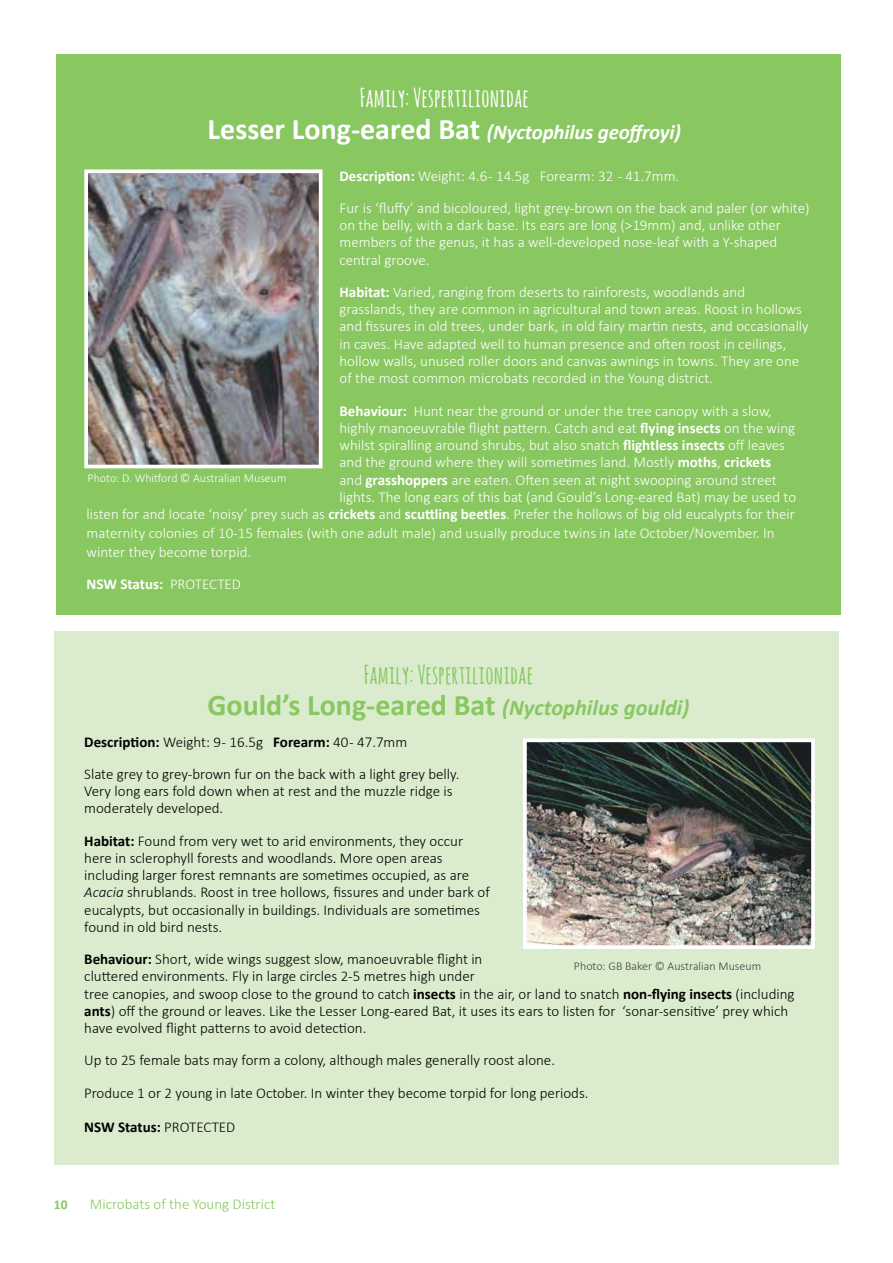
<style>
.page{position:relative;width:893px;height:1263px;background:#fff}
.page>*{position:absolute;margin:0;border:0;box-sizing:border-box;transform-origin:0 0}
.t1{font:700 30px "Calibri";color:#89c761}
.t2{font:700 25.5px "Amatic SC";color:#89c761}
.t3{font:700 25.5px "Amatic SC";color:#fff}
.t4{font:italic 700 21px "Calibri";letter-spacing:-.01em;color:#fff}
.t5{font:300 15px/17.2px "Calibri";color:#fff}
.t6{font:300 15px/17.2px "Calibri";color:#000}
.t7{font:300 15px "Calibri";color:#89c761}
.t8{font:700 15px "Calibri";color:#000}
.t9{font:700 15px "Calibri";color:#fff}
.t10{font:700 13.5px "Calibri";color:#89c761}
.t11{font:300 12px "Calibri";color:#fff}
.t12{font:300 12px "Calibri";color:#414042}
.s1{font-style:normal;font-size:30px}
.s2{font-weight:700}
.s3{font-weight:300}
.s4{font-style:italic;font-size:22.5px}
.s5{font-style:italic}
</style>
<div class="page">
<div style="left:56px;top:54px;width:785px;height:560px;background:#89c761"></div>
<div style="left:54px;top:631px;width:785px;height:534px;background:#daeccd"></div>
<img style="left:528px;top:743px;width:282px;height:201px">
<div style="left:523px;top:738px;width:292px;height:211px;border:4px solid #fff"></div>
<img style="left:89px;top:174px;width:228px;height:289px">
<div style="left:84px;top:169px;width:238px;height:299px;border:4px solid #fff"></div>
<h2 class="t3" style="left:360px;top:79px;width:171px">Family: Vespertilionidae</h2>
<h3 class="t4" style="left:208px;top:117px;width:475px"><span class="s1">Lesser Long-eared Bat</span> (Nyctophilus geoffroyi)</h3>
<p class="t5" style="left:339px;top:159px;width:472px;line-height:32.2px"><span class="s2">Description:</span> Weight: 4.6- 14.5g Forearm: 32 - 41.7mm.<br>Fur is ‘fluffy’ and bicoloured, light grey-brown on the back and paler (or white)</p>
<p class="t5" style="left:339px;top:216px;width:443px">on the belly, with a dark base. Its ears are long (&gt;19mm) and, unlike other members of the genus, it has a well-developed nose-leaf with a Y-shaped central groove.</p>
<p class="t5" style="left:339px;top:283px;width:471px"><span class="s2">Habitat:</span> Varied, ranging from deserts to rainforests, woodlands and grasslands, they are common in agricultural and town areas. Roost in hollows and fissures in old trees, under bark, in old fairy martin nests, and occasionally in caves. Have adapted well to human presence and often roost in ceilings, hollow walls, unused roller doors and canvas awnings in towns. They are one of the most common microbats recorded in the Young district.</p>
<p class="t5" style="left:339px;top:402px;width:434px"><span class="s2">Behaviour:</span> Hunt near the ground or under the tree canopy with a slow,</p>
<p class="t5" style="left:339px;top:419px;width:457px">highly manoeuvrable flight pattern. Catch and eat <span class="s2">flying insects</span> on the wing</p>
<p class="t5" style="left:339px;top:436px;width:447px">whilst spiralling around shrubs, but also snatch <span class="s2">flightless insects</span> off leaves</p>
<p class="t5" style="left:339px;top:453px;width:433px">and the ground where they will sometimes land. Mostly <span class="s2">moths</span>, <span class="s2">crickets</span></p>
<p class="t5" style="left:339px;top:471px;width:439px">and <span class="s2">grasshoppers</span> are eaten. Often seen at night swooping around street</p>
<p class="t5" style="left:339px;top:488px;width:458px">lights. The long ears of this bat (and Gould’s Long-eared Bat) may be used to</p>
<p class="t5" style="left:87px;top:505px;width:710px">listen for and locate ‘noisy’ prey such as <span class="s2">crickets</span> and <span class="s2">scuttling beetles</span>. Prefer the hollows of big old eucalypts for their</p>
<p class="t5" style="left:87px;top:523px;width:690px;line-height:18.9px">maternity colonies of 10-15 females (with one adult male) and usually produce twins in late October/November. In winter they become torpid.</p>
<p class="t9" style="left:87px;top:574px;width:156px">NSW Status: <span class="s3">PROTECTED</span></p>
<p class="t11" style="left:88px;top:470px;width:201px">Photo: D. Whitford © Australian Museum</p>
<h2 class="t2" style="left:364px;top:656px;width:171px">Family: Vespertilionidae</h2>
<h1 class="t1" style="left:207px;top:684px;width:483px">Gould’s Long-eared Bat <span class="s4">(Nyctophilus gouldi)</span></h1>
<p class="t6" style="left:84px;top:725px;width:377px;line-height:32.2px"><span class="s2">Description:</span> Weight: 9- 16.5g <span class="s2">Forearm:</span> 40 - 47.7mm<br>Slate grey to grey-brown fur on the back with a light grey belly.</p>
<p class="t6" style="left:84px;top:782px;width:370px">Very long ears fold down when at rest and the muzzle ridge is moderately developed.</p>
<p class="t6" style="left:84px;top:832px;width:407px"><span class="s2">Habitat:</span> Found from very wet to arid environments, they occur here in sclerophyll forests and woodlands. More open areas including larger forest remnants are sometimes occupied, as are <span class="s5">Acacia</span> shrublands. Roost in tree hollows, fissures and under bark of eucalypts, but occasionally in buildings. Individuals are sometimes found in old bird nests.</p>
<p class="t6" style="left:84px;top:950px;width:712px"><span class="s2">Behaviour:</span> Short, wide wings suggest slow, manoeuvrable flight in<br>cluttered environments. Fly in large circles 2-5 metres high under<br>tree canopies, and swoop close to the ground to catch <span class="s2">insects</span> in the air, or land to snatch <span class="s2">non-flying insects</span> (including <span class="s2">ants</span>) off the ground or leaves. Like the Lesser Long-eared Bat, it uses its ears to listen for ‘sonar-sensitive’ prey which have evolved flight patterns to avoid detection.</p>
<p class="t6" style="left:84px;top:1044px;width:506px;line-height:32.2px">Up to 25 female bats may form a colony, although males generally roost alone.<br>Produce 1 or 2 young in late October. In winter they become torpid for long periods.</p>
<p class="t8" style="left:84px;top:1116px;width:153px">NSW Status: <span class="s3">PROTECTED</span></p>
<p class="t12" style="left:574px;top:958px;width:189px">Photo: GB Baker © Australian Museum</p>
<p class="t10" style="left:54px;top:1195px;width:15px">10</p>
<p class="t7" style="left:90px;top:1195px;width:187px">Microbats of the Young District</p>
</div>
